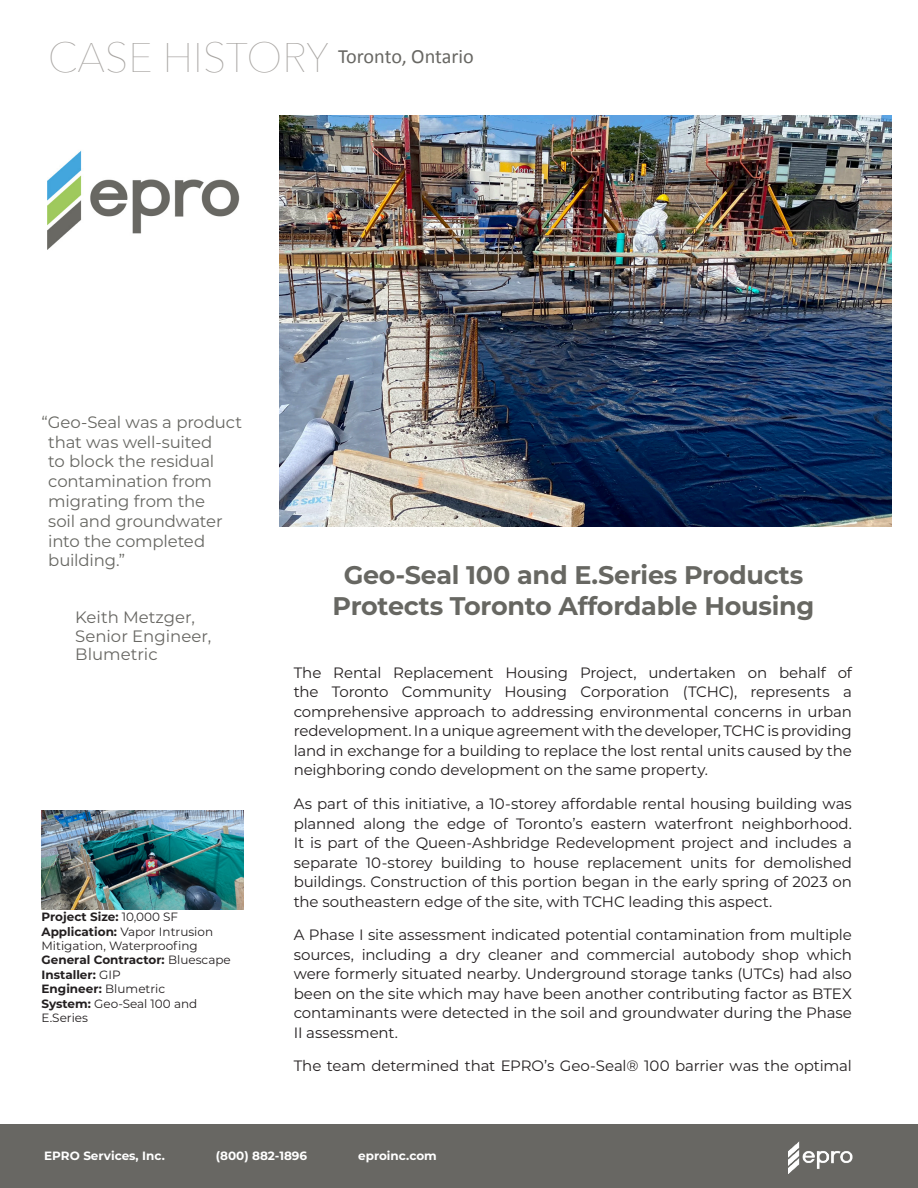
<style>
.page{position:relative;width:918px;height:1188px;background:#fff}
.page>*{position:absolute;margin:0;border:0;box-sizing:border-box;transform-origin:0 0}
.t1{font:700 25.5px/30.6px "Montserrat";letter-spacing:-.01em;color:#676762;text-align:center}
.t2{font:20.25px "Calibri";letter-spacing:-.005em;color:#686763}
.t3{font:16.5px/19.8px "Montserrat";letter-spacing:-.01em;color:#676762}
.t4{font:16.5px/18.5px "Montserrat";color:#686763}
.t5{font:15px/19.5px "Montserrat";letter-spacing:-.01em;color:#231f20;text-align:justify}
.t6{font:12px/14.4px "Montserrat";color:#231f20}
.t7{font:700 12px "Montserrat";color:#231f20}
.t8{font:700 12px "Montserrat";color:#fff}
.s1{font-family:"Avenir Next";font-weight:200;font-size:41.25px;color:#a7a4a1}
.s2{font-weight:400}
.s3{font-weight:700}
</style>
<div class="page">
<div style="left:0;top:1125px;width:918px;height:63px;background:#686763"></div>
<img style="left:279px;top:115px;width:612px;height:412px">
<img style="left:48px;top:150px;width:191px;height:100px">
<img style="left:42px;top:810px;width:201px;height:100px">
<img style="left:789px;top:1141px;width:64px;height:33px">
<p class="t2" style="left:48px;top:42px;width:427px"><span class="s1">CASE HISTORY</span> Toronto, Ontario</p>
<p class="t3" style="left:48px;top:412px;width:195px;text-indent:-7px">“Geo-Seal was a product that was well-suited<br>to block the residual contamination from migrating from the<br>soil and groundwater into the completed building.”</p>
<p class="t4" style="left:75px;top:607px;width:138px">Keith Metzger,<br>Senior Engineer,<br>Blumetric</p>
<p class="t7" style="left:42px;top:908px;width:138px">Project Size: <span class="s2">10,000 SF</span></p>
<p class="t6" style="left:42px;top:924px;width:173px"><span class="s3">Application:</span> Vapor Intrusion<br>Mitigation, Waterproofing</p>
<p class="t7" style="left:42px;top:952px;width:191px">General Contractor: <span class="s2">Bluescape</span></p>
<p class="t7" style="left:42px;top:966px;width:81px">Installer: <span class="s2">GIP</span></p>
<p class="t7" style="left:42px;top:980px;width:125px">Engineer: <span class="s2">Blumetric</span></p>
<p class="t6" style="left:42px;top:996px;width:157px"><span class="s3">System:</span> Geo-Seal 100 and<br>E.Series</p>
<p class="t1" style="left:333px;top:559px;width:483px">Geo-Seal 100 and E.Series Products<br>Protects Toronto Affordable Housing</p>
<p class="t5" style="left:294px;top:662px;width:560px">The Rental Replacement Housing Project, undertaken on behalf of the Toronto Community Housing Corporation (TCHC), represents a comprehensive approach to addressing environmental concerns in urban redevelopment. In a unique agreement with the developer, TCHC is providing land in exchange for a building to replace the lost rental units caused by the neighboring condo development on the same property.</p>
<p class="t5" style="left:294px;top:793px;width:560px">As part of this initiative, a 10-storey affordable rental housing building was planned along the edge of Toronto’s eastern waterfront neighborhood.<br>It is part of the Queen-Ashbridge Redevelopment project and includes a separate 10-storey building to house replacement units for demolished buildings. Construction of this portion began in the early spring of 2023 on the southeastern edge of the site, with TCHC leading this aspect.</p>
<p class="t5" style="left:294px;top:924px;width:560px">A Phase I site assessment indicated potential contamination from multiple sources, including a dry cleaner and commercial autobody shop which were formerly situated nearby. Underground storage tanks (UTCs) had also been on the site which may have been another contributing factor as BTEX contaminants were detected in the soil and groundwater during the Phase II assessment.</p>
<p class="t5" style="left:294px;top:1056px;width:560px">The team determined that EPRO’s Geo-Seal® 100 barrier was the optimal</p>
<p class="t8" style="left:44px;top:1147px;width:122px">EPRO Services, Inc.</p>
<p class="t8" style="left:216px;top:1147px;width:93px">(800) 882-1896</p>
<p class="t8" style="left:358px;top:1147px;width:80px">eproinc.com</p>
</div>
